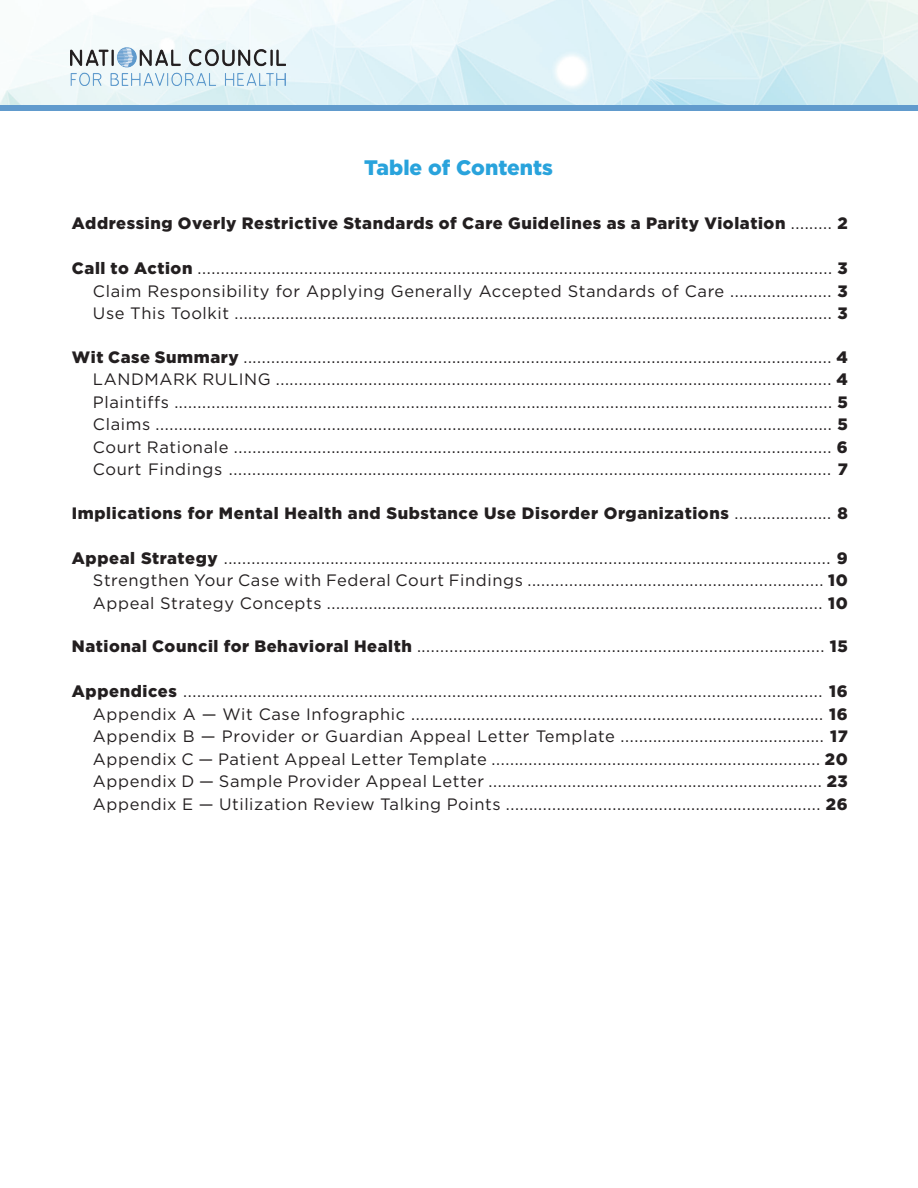
<style>
.page{position:relative;width:918px;height:1188px;background:#fff}
.page>*{position:absolute;margin:0;border:0;box-sizing:border-box;transform-origin:0 0}
.t1{font:900 21px "Gotham";color:#29a3dc}
.t2{font:16.5px "Gotham";letter-spacing:.035em;color:#231f20}
.t3{font:900 16.5px "Gotham";letter-spacing:.035em;color:#231f20}
.s1{font-weight:400}
.s2{font-weight:900}
</style>
<div class="page">
<img style="left:0;top:0;width:918px;height:105px">
<div style="left:0;top:105px;width:918px;height:6px;background:#619bcd"></div>
<img style="left:71px;top:47px;width:215px;height:38px">
<p class="t1" style="left:364px;top:156px;width:190px">Table of Contents</p>
<p class="t3" style="left:72px;top:214px;width:777px">Addressing Overly Restrictive Standards of Care Guidelines as a Parity Violation <span class="s1">.........</span> 2</p>
<p class="t2" style="left:72px;top:259px;width:777px"><span class="s2">Call to Action</span> ......................................................................................................................................... <span class="s2">3</span></p>
<p class="t2" style="left:93px;top:282px;width:756px">Claim Responsibility for Applying Generally Accepted Standards of Care ...................... <span class="s2">3</span></p>
<p class="t2" style="left:93px;top:304px;width:756px">Use This Toolkit ................................................................................................................................. <span class="s2">3</span></p>
<p class="t2" style="left:72px;top:348px;width:777px"><span class="s2">Wit Case Summary</span> ............................................................................................................................... <span class="s2">4</span></p>
<p class="t2" style="left:93px;top:370px;width:756px">LANDMARK RULING ........................................................................................................................ <span class="s2">4</span></p>
<p class="t2" style="left:93px;top:393px;width:756px">Plaintiffs .............................................................................................................................................. <span class="s2">5</span></p>
<p class="t2" style="left:93px;top:415px;width:756px">Claims .................................................................................................................................................. <span class="s2">5</span></p>
<p class="t2" style="left:93px;top:438px;width:756px">Court Rationale ................................................................................................................................. <span class="s2">6</span></p>
<p class="t2" style="left:93px;top:460px;width:756px">Court Findings .................................................................................................................................. <span class="s2">7</span></p>
<p class="t3" style="left:72px;top:503px;width:777px">Implications for Mental Health and Substance Use Disorder Organizations <span class="s1">.....................</span> 8</p>
<p class="t2" style="left:72px;top:549px;width:777px"><span class="s2">Appeal Strategy</span> ................................................................................................................................... <span class="s2">9</span></p>
<p class="t2" style="left:93px;top:571px;width:756px">Strengthen Your Case with Federal Court Findings ................................................................ <span class="s2">10</span></p>
<p class="t2" style="left:93px;top:594px;width:756px">Appeal Strategy Concepts ........................................................................................................... <span class="s2">10</span></p>
<p class="t2" style="left:72px;top:637px;width:777px"><span class="s2">National Council for Behavioral Health</span> ........................................................................................ <span class="s2">15</span></p>
<p class="t2" style="left:72px;top:682px;width:777px"><span class="s2">Appendices</span> .......................................................................................................................................... <span class="s2">16</span></p>
<p class="t2" style="left:93px;top:705px;width:756px">Appendix A — Wit Case Infographic ......................................................................................... <span class="s2">16</span></p>
<p class="t2" style="left:93px;top:727px;width:756px">Appendix B — Provider or Guardian Appeal Letter Template ............................................ <span class="s2">17</span></p>
<p class="t2" style="left:93px;top:750px;width:756px">Appendix C — Patient Appeal Letter Template ....................................................................... <span class="s2">20</span></p>
<p class="t2" style="left:93px;top:772px;width:756px">Appendix D — Sample Provider Appeal Letter ........................................................................ <span class="s2">23</span></p>
<p class="t2" style="left:93px;top:795px;width:756px">Appendix E — Utilization Review Talking Points .................................................................... <span class="s2">26</span></p>
</div>
